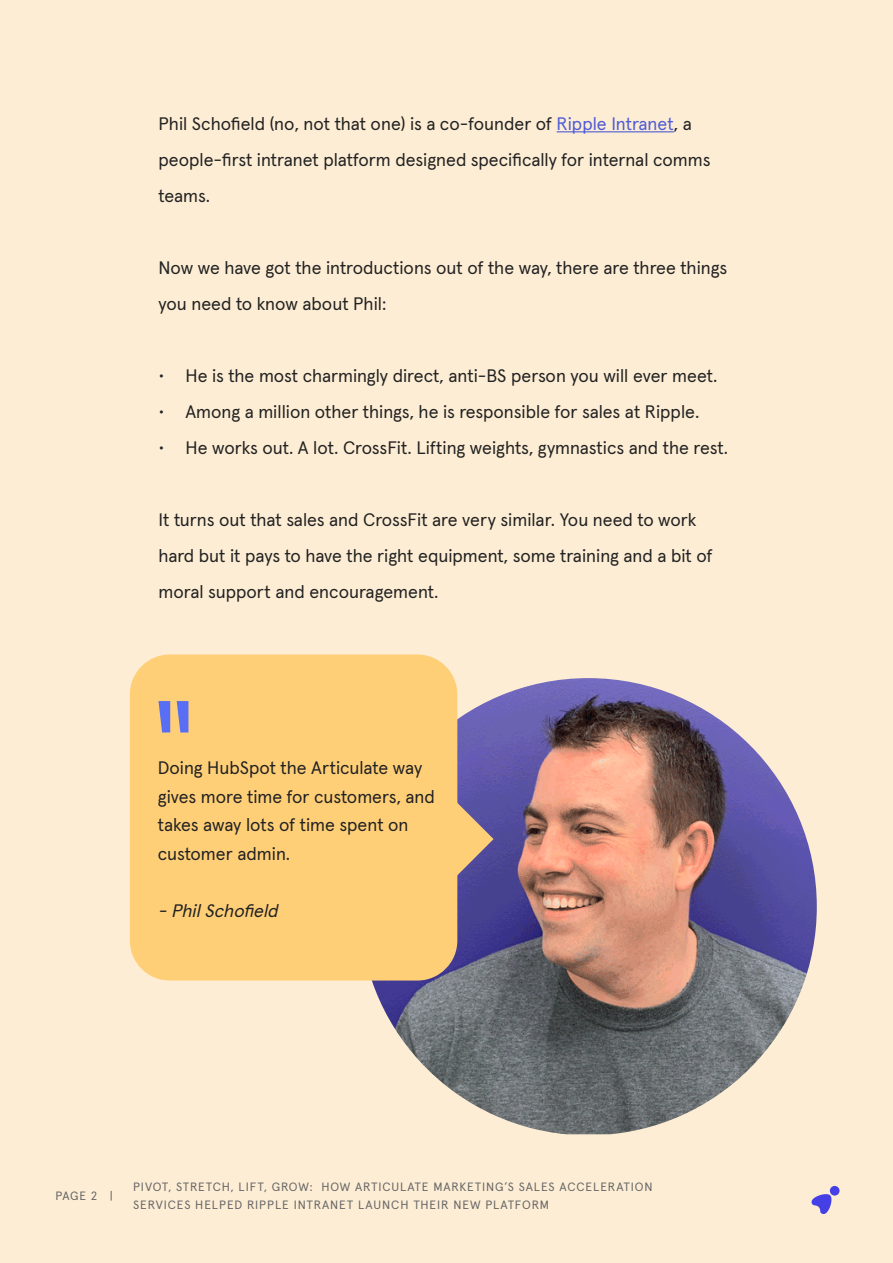
<style>
.page{position:relative;width:893px;height:1263px;background:#fff}
.page>*{position:absolute;margin:0;border:0;box-sizing:border-box;transform-origin:0 0}
.t1{font:18px/36px "Apercu Pro";color:#222}
.t2{font:italic 18px "Apercu Pro";color:#222}
.t3{font:12px/18px "Apercu Pro";letter-spacing:.075em;color:#666}
.s1{color:#4f5cd6}
</style>
<div class="page">
<div style="left:0;top:0;width:892px;height:1263px;background:#fdedd4"></div>
<svg style="left:812px;top:1193px;width:22px;height:21px"></svg>
<div style="left:830px;top:1186px;width:9px;height:9px;background:#4540e6;border-radius:50%"></div>
<hr style="left:557px;top:131px;width:117px;height:1px;background:#4f5cd6">
<img style="left:360px;top:678px;width:457px;height:456px">
<div style="left:130px;top:654px;width:327px;height:326px;background:#ffcf78;border-radius:40px"></div>
<svg style="left:457px;top:783px;width:37px;height:112px;background:#8a7691"></svg>
<svg style="left:177px;top:701px;width:11px;height:31px"></svg>
<svg style="left:158px;top:701px;width:12px;height:31px"></svg>
<p class="t1" style="left:158px;top:104px;width:554px">Phil Schofield (no, not that one) is a co-founder of <span class="s1">Ripple Intranet</span>, a people-first intranet platform designed specifically for internal comms teams.</p>
<p class="t1" style="left:158px;top:248px;width:570px">Now we have got the introductions out of the way, there are three things you need to know about Phil:</p>
<p class="t1" style="left:158px;top:356px;width:561px">• He is the most charmingly direct, anti-BS person you will ever meet.</p>
<p class="t1" style="left:158px;top:392px;width:542px">• Among a million other things, he is responsible for sales at Ripple.</p>
<p class="t1" style="left:158px;top:428px;width:571px">• He works out. A lot. CrossFit. Lifting weights, gymnastics and the rest.</p>
<p class="t1" style="left:158px;top:500px;width:556px">It turns out that sales and CrossFit are very similar. You need to work hard but it pays to have the right equipment, some training and a bit of moral support and encouragement.</p>
<p class="t1" style="left:158px;top:752px;width:279px;line-height:28.5px">Doing HubSpot the Articulate way gives more time for customers, and takes away lots of time spent on customer admin.</p>
<p class="t2" style="left:158px;top:896px;width:127px">-PhilSchofield</p>
<p class="t3" style="left:56px;top:1186px;width:59px">PAGE 2 |</p>
<p class="t3" style="left:133px;top:1176px;width:521px">PIVOT, STRETCH, LIFT, GROW: HOW ARTICULATE MARKETING’S SALES ACCELERATION<br>SERVICES HELPED RIPPLE INTRANET LAUNCH THEIR NEW PLATFORM</p>
</div>
